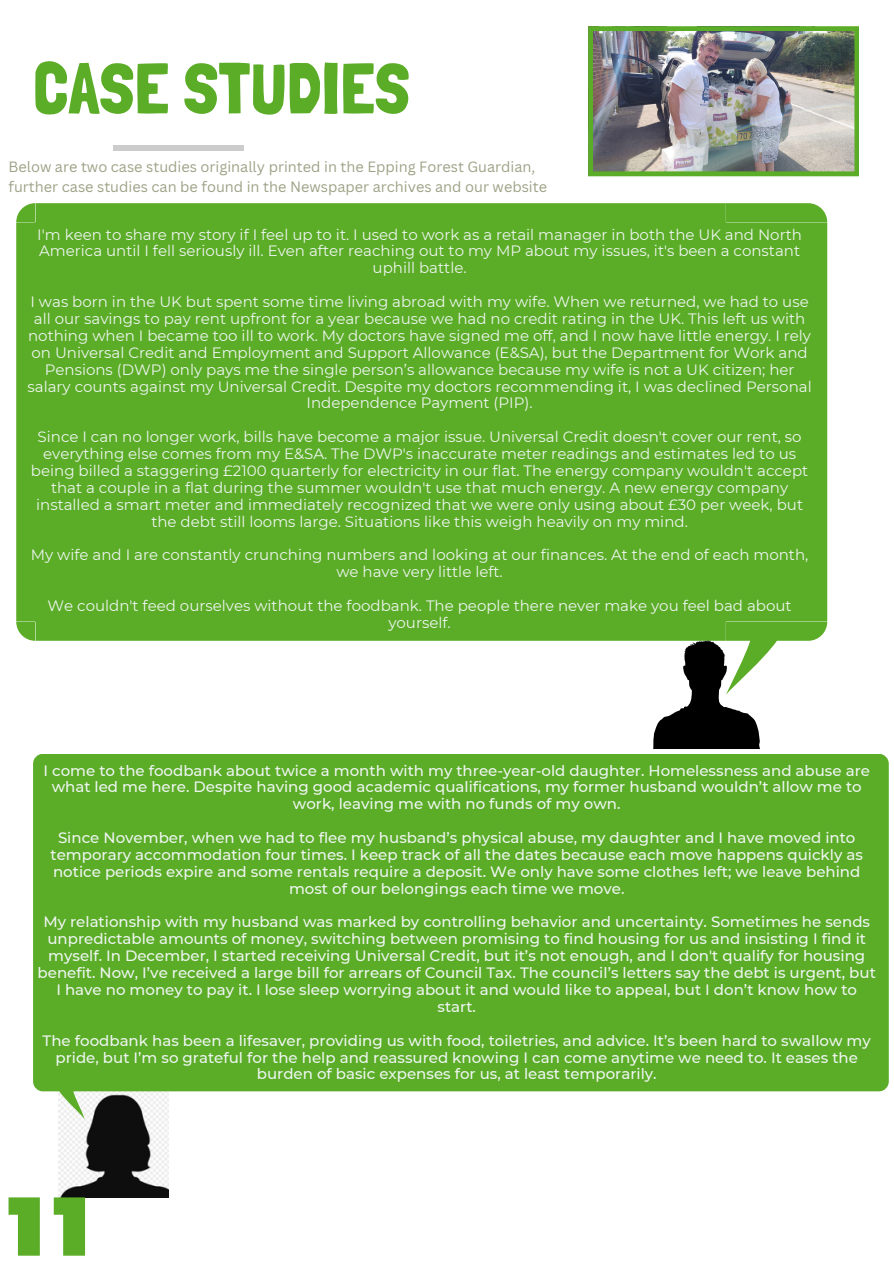
<style>
.page{position:relative;width:894px;height:1264px;background:#fff}
.page>*{position:absolute;margin:0;border:0;box-sizing:border-box;transform-origin:0 0}
.t1{font:72px "Londrina Solid";color:#5bac26}
.t2{font:15px/16.8px "Montserrat";color:#edf5f1;text-align:center}
.t3{font:500 15px/16.8px "Montserrat";color:#edf5f1;text-align:center}
.t4{font:14.55px/20.2px "Canva Sans";color:#9ea286}
</style>
<div class="page">
<div style="left:113px;top:146px;width:130px;height:5px;background:#ccc"></div>
<div style="left:16px;top:203px;width:811px;height:459px;background:#5bac26"></div>
<img style="left:588px;top:26px;width:270px;height:150px">
<img style="left:59px;top:1119px;width:109px;height:77px">
<svg style="left:33px;top:754px;width:855px;height:365px;background:#66b135"></svg>
<svg style="left:54px;top:1197px;width:31px;height:58px"></svg>
<svg style="left:9px;top:1197px;width:31px;height:58px"></svg>
<svg style="left:653px;top:640px;width:106px;height:109px"></svg>
<p class="t1" style="left:33px;top:45px;width:378px">CASE STUDIES</p>
<p class="t4" style="left:9px;top:156px;width:540px">Below are two case studies originally printed in the Epping Forest Guardian, further case studies can be found in the Newspaper archives and our website</p>
<p class="t2" style="left:37px;top:226px;width:766px">I'm keen to share my story if I feel up to it. I used to work as a retail manager in both the UK and North<br>America until I fell seriously ill. Even after reaching out to my MP about my issues, it's been a constant uphill battle.</p>
<p class="t2" style="left:28px;top:293px;width:785px">I was born in the UK but spent some time living abroad with my wife. When we returned, we had to use all our savings to pay rent upfront for a year because we had no credit rating in the UK. This left us with nothing when I became too ill to work. My doctors have signed me off, and I now have little energy. I rely on Universal Credit and Employment and Support Allowance (E&amp;SA), but the Department for Work and Pensions (DWP) only pays me the single person’s allowance because my wife is not a UK citizen; her salary counts against my Universal Credit. Despite my doctors recommending it, I was declined Personal Independence Payment (PIP).</p>
<p class="t2" style="left:31px;top:428px;width:778px">Since I can no longer work, bills have become a major issue. Universal Credit doesn't cover our rent, so everything else comes from my E&amp;SA. The DWP's inaccurate meter readings and estimates led to us being billed a staggering £2100 quarterly for electricity in our flat. The energy company wouldn't accept that a couple in a flat during the summer wouldn't use that much energy. A new energy company installed a smart meter and immediately recognized that we were only using about £30 per week, but the debt still looms large. Situations like this weigh heavily on my mind.</p>
<p class="t2" style="left:31px;top:546px;width:778px">My wife and I are constantly crunching numbers and looking at our finances. At the end of each month, we have very little left.</p>
<p class="t2" style="left:48px;top:597px;width:745px">We couldn't feed ourselves without the foodbank. The people there never make you feel bad about yourself.</p>
<h2 class="t3" style="left:43px;top:761px;width:827px">I come to the foodbank about twice a month with my three-year-old daughter. Homelessness and abuse are what led me here. Despite having good academic qualifications, my former husband wouldn’t allow me to work, leaving me with no funds of my own.</h2>
<h2 class="t3" style="left:51px;top:829px;width:813px">Since November, when we had to flee my husband’s physical abuse, my daughter and I have moved into temporary accommodation four times. I keep track of all the dates because each move happens quickly as notice periods expire and some rentals require a deposit. We only have some clothes left; we leave behind most of our belongings each time we move.</h2>
<h2 class="t3" style="left:38px;top:913px;width:839px">My relationship with my husband was marked by controlling behavior and uncertainty. Sometimes he sends unpredictable amounts of money, switching between promising to find housing for us and insisting I find it myself. In December, I started receiving Universal Credit, but it’s not enough, and I don't qualify for housing benefit. Now, I’ve received a large bill for arrears of Council Tax. The council’s letters say the debt is urgent, but I have no money to pay it. I lose sleep worrying about it and would like to appeal, but I don’t know how to start.</h2>
<h2 class="t3" style="left:43px;top:1031px;width:829px">The foodbank has been a lifesaver, providing us with food, toiletries, and advice. It’s been hard to swallow my pride, but I’m so grateful for the help and reassured knowing I can come anytime we need to. It eases the burden of basic expenses for us, at least temporarily.</h2>
</div>
